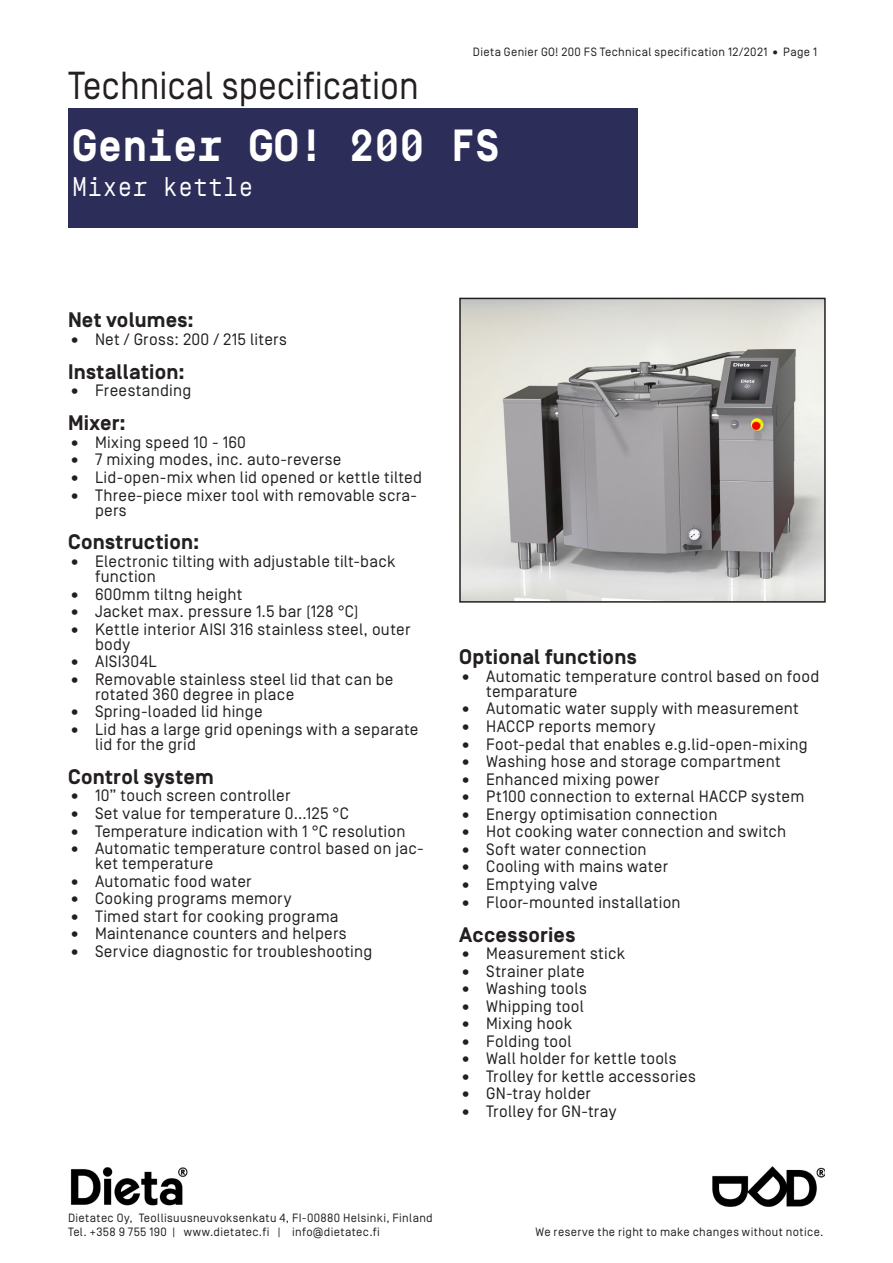
<style>
.page{position:relative;width:893px;height:1263px;background:#fff}
.page>*{position:absolute;margin:0;border:0;box-sizing:border-box;transform-origin:0 0}
.Otsikko_2{font:700 45px "Simplon Mono";color:#fff;scale:.92 1}
.Otsikko_1{font:39px "Simplon Norm";color:#231f20;scale:.92 1}
.Otsikko_2a{font:27px "Simplon Mono";color:#fff;scale:.92 1}
.Etu_Otsikko{font:700 21px "Simplon Norm";letter-spacing:.015em;color:#231f20}
.t1{font:16.5px/15px "Simplon Norm";letter-spacing:.015em;color:#231f20}
.t2{font:12px/14px "Simplon Norm";letter-spacing:.03em;color:#231f20}
</style>
<div class="page">
<img style="left:70px;top:1167px;width:118px;height:39px">
<img style="left:712px;top:1166px;width:113px;height:41px">
<img style="left:462px;top:301px;width:361px;height:299px">
<div style="left:459px;top:298px;width:367px;height:305px;border:2px solid #231f20"></div>
<div style="left:68px;top:108px;width:570px;height:119px;background:#2d2d5a"></div>
<p class="t2" style="left:473px;top:46px;width:346px">Dieta Genier GO! 200 FS Technical specification 12/2021 • Page 1</p>
<p class="Otsikko_1" style="left:68px;top:65px;width:383px">Technical specification</p>
<p class="Otsikko_2" style="left:72px;top:122px;width:467px">Genier GO! 200 FS</p>
<p class="Otsikko_2a" style="left:72px;top:172px;width:198px">Mixer kettle</p>
<p class="Etu_Otsikko" style="left:68px;top:309px;width:127px">Net volumes:</p>
<p class="t1" style="left:68px;top:332px;width:220px">• Net / Gross: 200 / 215 liters</p>
<p class="Etu_Otsikko" style="left:68px;top:360px;width:118px">Installation:</p>
<p class="t1" style="left:68px;top:384px;width:125px">• Freestanding</p>
<p class="Etu_Otsikko" style="left:68px;top:412px;width:59px">Mixer:</p>
<p class="t1" style="left:68px;top:435px;width:180px">• Mixing speed 10 - 160</p>
<p class="t1" style="left:68px;top:453px;width:275px">• 7 mixing modes, inc. auto-reverse</p>
<p class="t1" style="left:68px;top:470px;width:356px">• Lid-open-mix when lid opened or kettle tilted</p>
<p class="t1" style="left:95px;top:488px;width:324px;text-indent:-27px">• Three-piece mixer tool with removable scra&shy;pers</p>
<p class="Etu_Otsikko" style="left:68px;top:531px;width:133px">Construction:</p>
<p class="t1" style="left:95px;top:554px;width:302px;text-indent:-27px">• Electronic tilting with adjustable tilt-back function</p>
<p class="t1" style="left:68px;top:587px;width:176px">• 600mm tiltng height</p>
<p class="t1" style="left:68px;top:604px;width:292px">• Jacket max. pressure 1.5 bar (128 °C)</p>
<p class="t1" style="left:95px;top:622px;width:317px;text-indent:-27px">• Kettle interior AISI 316 stainless steel, outer body</p>
<p class="t1" style="left:68px;top:654px;width:90px">• AISI304L</p>
<p class="t1" style="left:95px;top:672px;width:300px;text-indent:-27px">• Removable stainless steel lid that can be rotated 360 degree in place</p>
<p class="t1" style="left:68px;top:704px;width:196px">• Spring-loaded lid hinge</p>
<p class="t1" style="left:95px;top:722px;width:325px;text-indent:-27px">• Lid has a large grid openings with a separate lid for the grid</p>
<p class="Etu_Otsikko" style="left:68px;top:765px;width:147px">Control system</p>
<p class="t1" style="left:68px;top:788px;width:224px">• 10” touch screen controller</p>
<p class="t1" style="left:68px;top:806px;width:282px">• Set value for temperature 0…125 °C</p>
<p class="t1" style="left:68px;top:824px;width:339px">• Temperature indication with 1 °C resolution</p>
<p class="t1" style="left:95px;top:841px;width:330px;text-indent:-27px">• Automatic temperature control based on jac&shy;ket temperature</p>
<p class="t1" style="left:68px;top:874px;width:185px">• Automatic food water</p>
<p class="t1" style="left:68px;top:891px;width:225px">• Cooking programs memory</p>
<p class="t1" style="left:68px;top:909px;width:272px">• Timed start for cooking programa</p>
<p class="t1" style="left:68px;top:926px;width:280px">• Maintenance counters and helpers</p>
<p class="t1" style="left:68px;top:944px;width:306px">• Service diagnostic for troubleshooting</p>
<p class="Etu_Otsikko" style="left:459px;top:646px;width:179px">Optional functions</p>
<p class="t1" style="left:486px;top:669px;width:334px;text-indent:-27px">• Automatic temperature control based on food temparature</p>
<p class="t1" style="left:459px;top:702px;width:341px">• Automatic water supply with measurement</p>
<p class="t1" style="left:459px;top:719px;width:198px">• HACCP reports memory</p>
<p class="t1" style="left:459px;top:737px;width:350px">• Foot-pedal that enables e.g.lid-open-mixing</p>
<p class="t1" style="left:459px;top:754px;width:323px">• Washing hose and storage compartment</p>
<p class="t1" style="left:459px;top:772px;width:202px">• Enhanced mixing power</p>
<p class="t1" style="left:459px;top:789px;width:347px">• Pt100 connection to external HACCP system</p>
<p class="t1" style="left:459px;top:807px;width:260px">• Energy optimisation connection</p>
<p class="t1" style="left:459px;top:824px;width:329px">• Hot cooking water connection and switch</p>
<p class="t1" style="left:459px;top:842px;width:189px">• Soft water connection</p>
<p class="t1" style="left:459px;top:860px;width:210px">• Cooling with mains water</p>
<p class="t1" style="left:459px;top:877px;width:140px">• Emptying valve</p>
<p class="t1" style="left:459px;top:895px;width:223px">• Floor-mounted installation</p>
<p class="Etu_Otsikko" style="left:459px;top:923px;width:118px">Accessories</p>
<p class="t1" style="left:459px;top:946px;width:167px">• Measurement stick</p>
<p class="t1" style="left:459px;top:964px;width:127px">• Strainer plate</p>
<p class="t1" style="left:459px;top:981px;width:129px">• Washing tools</p>
<p class="t1" style="left:459px;top:999px;width:126px">• Whipping tool</p>
<p class="t1" style="left:459px;top:1016px;width:114px">• Mixing hook</p>
<p class="t1" style="left:459px;top:1034px;width:114px">• Folding tool</p>
<p class="t1" style="left:459px;top:1051px;width:219px">• Wall holder for kettle tools</p>
<p class="t1" style="left:459px;top:1069px;width:238px">• Trolley for kettle accessories</p>
<p class="t1" style="left:459px;top:1087px;width:133px">• GN-tray holder</p>
<p class="t1" style="left:459px;top:1104px;width:159px">• Trolley for GN-tray</p>
<p class="t2" style="left:68px;top:1211px;width:366px">Dietatec Oy, Teollisuusneuvoksenkatu 4, FI-00880 Helsinki, Finland<br>Tel. +358 9 755 190 | www.dietatec.fi | info@dietatec.fi</p>
<p class="t2" style="left:535px;top:1225px;width:289px">We reserve the right to make changes without notice.</p>
</div>
